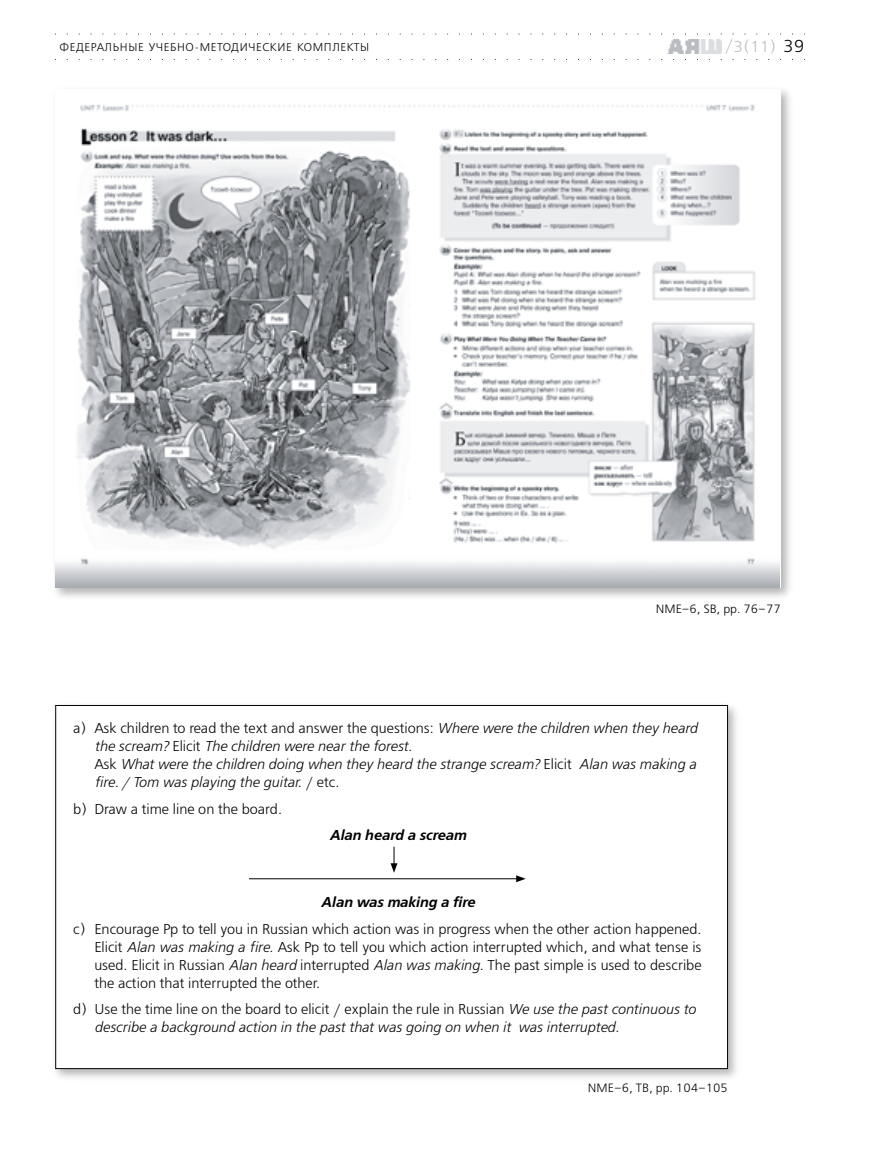
<style>
.page{position:relative;width:881px;height:1170px;background:#fff}
.page>*{position:absolute;margin:0;border:0;box-sizing:border-box;transform-origin:0 0}
.t1{font:15.75px "Free Set Light C";color:#b9bcc1}
.t2{font:italic 14.25px/18px "Free Set Light C";color:#000}
.t3{font:14.25px/18px "Free Set Light C";color:#000;text-align:justify}
.t4{font:italic 14.25px "Free Set Demi Bold C";color:#000}
.t5{font:12px "Free Set Light C";color:#000}
.t6{font:11.25px "Free Set Light C";letter-spacing:.05em;color:#000}
.s1{font-size:17.25px;color:#000}
.s2{font-style:normal}
.s3{font-style:italic}
</style>
<div class="page">
<svg style="left:55px;top:33px;width:738px;height:2px"></svg>
<svg style="left:55px;top:59px;width:738px;height:1px"></svg>
<img style="left:667px;top:40px;width:53px;height:14px">
<div style="left:51px;top:85px;width:743px;height:516px;background:#000;opacity:.3"></div>
<img style="left:55px;top:89px;width:723px;height:498px">
<div style="left:51px;top:700px;width:690px;height:382px;background:#000;opacity:.3"></div>
<div style="left:56px;top:705px;width:671px;height:363px;background:#fff"></div>
<hr style="left:249px;top:878px;width:269px;height:1px;background:#000">
<svg style="left:516px;top:875px;width:9px;height:7px"></svg>
<svg style="left:390px;top:846px;width:7px;height:26px"></svg>
<p class="t6" style="left:60px;top:41px;width:211px">ФЕДЕРАЛЬНЫ Е УЧЕБНО-МЕТОДИЧЕСКИ</p>
<p class="t6" style="left:286px;top:41px;width:82px">Е КОМПЛЕКТЫ</p>
<p class="t1" style="left:724px;top:38px;width:81px">/3(11) <span class="s1">39</span></p>
<p class="t5" style="left:655px;top:602px;width:126px">N ME–6, SB, pp. 76–77</p>
<p class="t2" style="left:94px;top:719px;width:604px;text-indent:-21px"><span class="s2">a) Ask children to read the text and answer the questions:</span> Where were the children when they heard the scream? <span class="s2">Elicit</span> The children were near the forest.<br><span class="s2">Ask</span> What were the children doing when they heard the strange scream? <span class="s2">Elicit</span> Alan was making a fire. / Tom was playing the guitar. <span class="s2">/ etc.</span></p>
<p class="t3" style="left:73px;top:800px;width:210px">b) Draw a time line on the board.</p>
<p class="t4" style="left:329px;top:827px;width:138px">Alan heard a scream</p>
<p class="t4" style="left:321px;top:893px;width:156px">Alan was making a fire</p>
<p class="t3" style="left:94px;top:920px;width:608px;text-indent:-21px">c) Encourage Pp to tell you in Russian which action was in progress when the other action happened.<br>Elicit <span class="s3">Alan was making a fire</span>. Ask Pp to tell you which action interrupted which, and what tense is used. Elicit in Russian <span class="s3">Alan heard</span> interrupted <span class="s3">Alan was making</span>. The past simple is used to describe the action that interrupted the other.</p>
<p class="t2" style="left:94px;top:1000px;width:602px;text-indent:-21px"><span class="s2">d) Use the time line on the board to elicit / explain the rule in Russian</span> We use the past continuous to describe a background action in the past that was going on when it was interrupted<span class="s2">.</span></p>
<p class="t5" style="left:587px;top:1081px;width:141px">N ME–6, TB, pp. 104–105</p>
</div>
